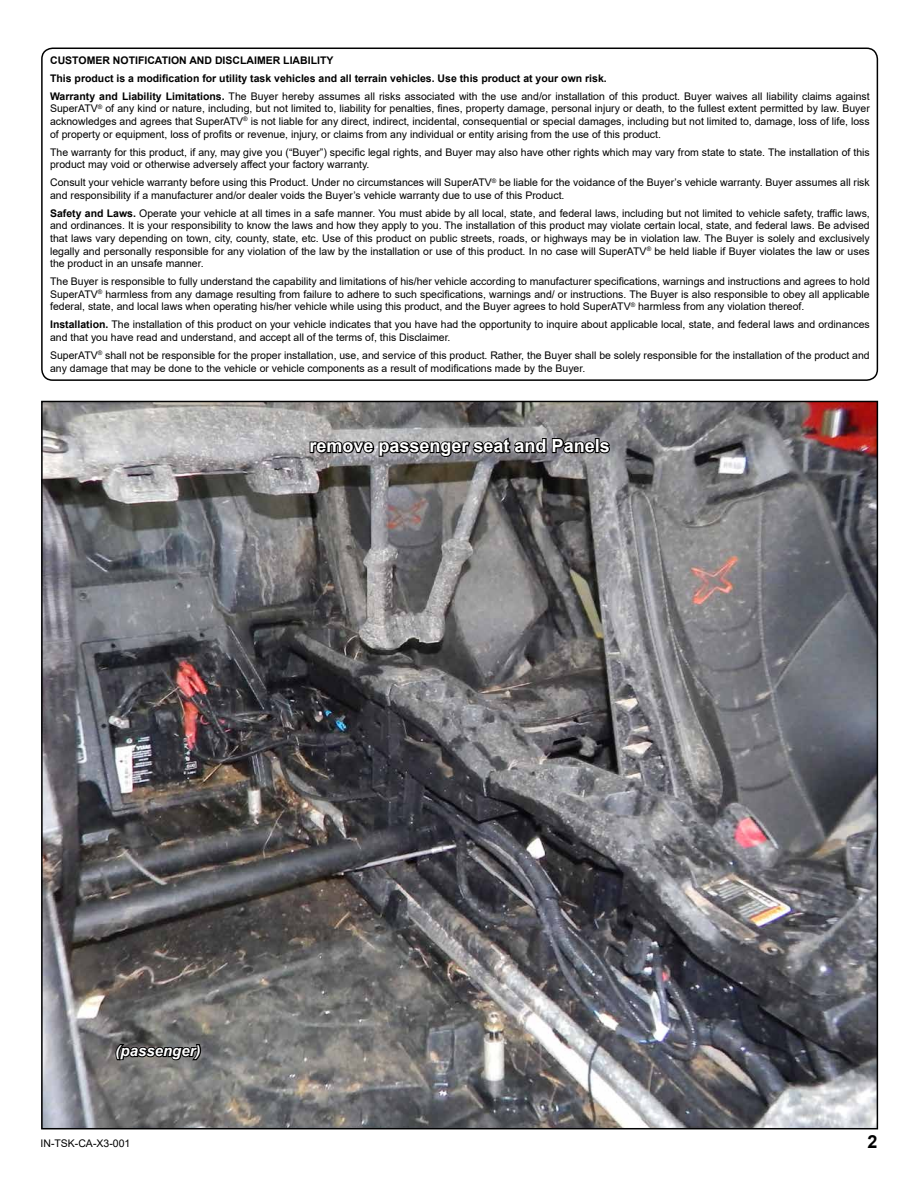
<style>
.page{position:relative;width:918px;height:1188px;background:#fff}
.page>*{position:absolute;margin:0;border:0;box-sizing:border-box;transform-origin:0 0}
.t1{font:700 18px "Arial";color:#fff}
.t2{font:700 18px "Arial";color:#000}
.t3{font:italic 700 15px "Arial";color:#fff}
.t4{font:10.5px/12.6px "Arial";color:#000}
.t5{font:700 10.5px/18px "Arial";color:#000}
.s1{font-weight:400}
.s2{font-weight:700}
</style>
<div class="page">
<div style="left:41px;top:48px;width:837px;height:333px;border:2px solid #000;border-radius:11px"></div>
<img style="left:44px;top:404px;width:831px;height:722px">
<svg style="left:308px;top:433px;width:304px;height:26px;background:#646466"></svg>
<svg style="left:114px;top:1031px;width:89px;height:31px;background:#4b4a49"></svg>
<p class="t5" style="left:50px;top:51px;width:821px">CUSTOMER NOTIFICATION AND DISCLAIMER LIABILITY<br>This product is a modification for utility task vehicles and all terrain vehicles. Use this product at your own risk.<br>Warranty and Liability Limitations. <span class="s1">The Buyer hereby assumes all risks associated with the use and/or installation of this product. Buyer waives all liability claims against</span></p>
<p class="t4" style="left:50px;top:102px;width:821px;text-align:justify">SuperATV<sup>®</sup> of any kind or nature, including, but not limited to, liability for penalties, fines, property damage, personal injury or death, to the fullest extent permitted by law. Buyer acknowledges and agrees that SuperATV<sup>®</sup> is not liable for any direct, indirect, incidental, consequential or special damages, including but not limited to, damage, loss of life, loss of property or equipment, loss of profits or revenue, injury, or claims from any individual or entity arising from the use of this product.</p>
<p class="t4" style="left:50px;top:145px;width:821px">The warranty for this product, if any, may give you (“Buyer”) specific legal rights, and Buyer may also have other rights which may vary from state to state. The installation of this product may void or otherwise adversely affect your factory warranty.</p>
<p class="t4" style="left:50px;top:176px;width:821px">Consult your vehicle warranty before using this Product. Under no circumstances will SuperATV<sup>®</sup> be liable for the voidance of the Buyer’s vehicle warranty. Buyer assumes all risk and responsibility if a manufacturer and/or dealer voids the Buyer’s vehicle warranty due to use of this Product.</p>
<p class="t4" style="left:50px;top:207px;width:821px;text-align:justify"><span class="s2">Safety and Laws.</span> Operate your vehicle at all times in a safe manner. You must abide by all local, state, and federal laws, including but not limited to vehicle safety, traffic laws, and ordinances. It is your responsibility to know the laws and how they apply to you. The installation of this product may violate certain local, state, and federal laws. Be advised that laws vary depending on town, city, county, state, etc. Use of this product on public streets, roads, or highways may be in violation law. The Buyer is solely and exclusively legally and personally responsible for any violation of the law by the installation or use of this product. In no case will SuperATV<sup>®</sup> be held liable if Buyer violates the law or uses the product in an unsafe manner.</p>
<p class="t4" style="left:50px;top:275px;width:821px;text-align:justify">The Buyer is responsible to fully understand the capability and limitations of his/her vehicle according to manufacturer specifications, warnings and instructions and agrees to hold SuperATV<sup>®</sup> harmless from any damage resulting from failure to adhere to such specifications, warnings and/ or instructions. The Buyer is also responsible to obey all applicable federal, state, and local laws when operating his/her vehicle while using this product, and the Buyer agrees to hold SuperATV<sup>®</sup> harmless from any violation thereof.</p>
<p class="t4" style="left:50px;top:318px;width:821px"><span class="s2">Installation.</span> The installation of this product on your vehicle indicates that you have had the opportunity to inquire about applicable local, state, and federal laws and ordinances and that you have read and understand, and accept all of the terms of, this Disclaimer.</p>
<p class="t4" style="left:50px;top:349px;width:821px">SuperATV<sup>®</sup> shall not be responsible for the proper installation, use, and service of this product. Rather, the Buyer shall be solely responsible for the installation of the product and any damage that may be done to the vehicle or vehicle components as a result of modifications made by the Buyer.</p>
<h1 class="t1" style="left:310px;top:433px;width:302px">remove passenger seat and Panels</h1>
<h2 class="t3" style="left:116px;top:1041px;width:87px">(passenger)</h2>
<p class="t4" style="left:40px;top:1137px;width:91px">IN-TSK-CA-X3-001</p>
<h1 class="t2" style="left:867px;top:1128px;width:12px">2</h1>
</div>
